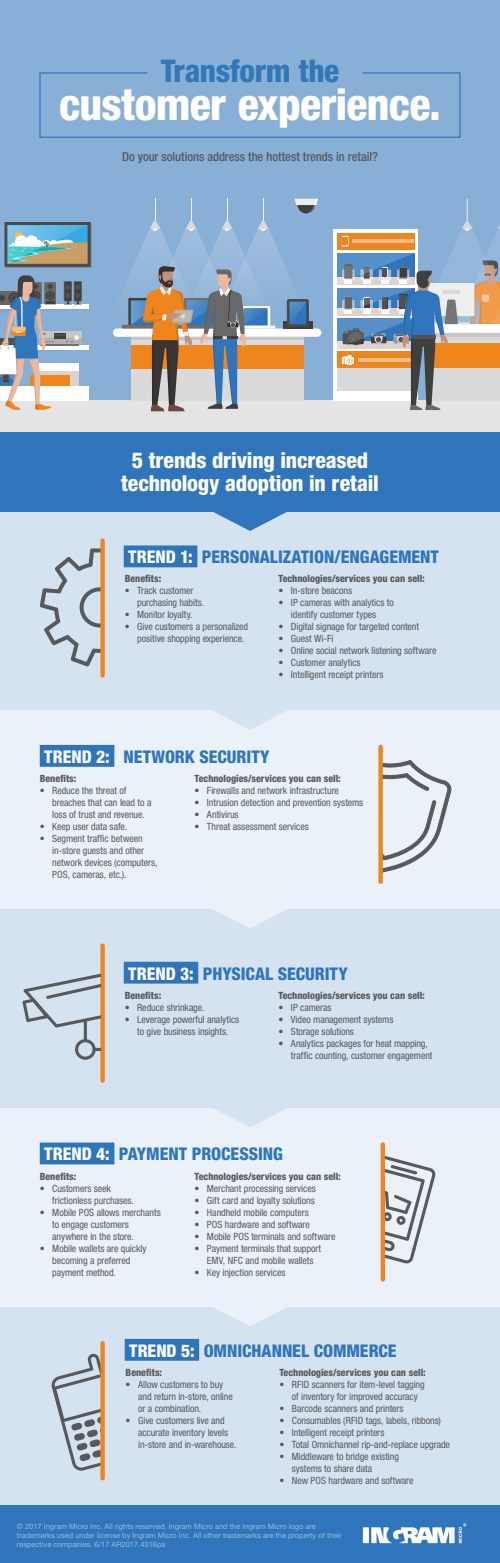
<style>
.page{position:relative;width:500px;height:1563px;background:#fff}
.page>*{position:absolute;margin:0;border:0;box-sizing:border-box;transform-origin:0 0}
.t1{font:800 condensed 43.75px "Helvetica Neue LT Std";letter-spacing:-.015em;color:#fff}
.t2{font:800 condensed 31.25px "Helvetica Neue LT Std";letter-spacing:-.01em;color:#3377b9}
.t3{font:800 condensed 21.88px "Helvetica Neue LT Std";letter-spacing:-.01em;color:#fff}
.BODY{font:800 condensed 17.5px "Helvetica Neue LT Std";letter-spacing:-.005em;color:#2f75bb}
.Dek{font:500 condensed 12.5px "Helvetica Neue LT Std";letter-spacing:-.005em;color:#58595b}
.t4{font:condensed 10px/12px "Helvetica Neue LT Std";letter-spacing:-.01em;color:#58595b}
.BODY-2{font:800 condensed 10px "Helvetica Neue LT Std";letter-spacing:-.005em;color:#58595b}
.t5{font:7.5px/9px "Helvetica Neue LT Std";color:#97badd}
.s1{color:#fff}
</style>
<div class="page">
<div style="left:0;top:511px;width:500px;height:199px;background:#d5e3f1"></div>
<div style="left:0;top:710px;width:500px;height:199px;background:#eaf1f8"></div>
<div style="left:0;top:909px;width:500px;height:199px;background:#d5e3f1"></div>
<div style="left:0;top:1108px;width:500px;height:198px;background:#eaf1f8"></div>
<div style="left:0;top:1306px;width:500px;height:199px;background:#d5e3f1"></div>
<div style="left:0;top:0;width:500px;height:415px;background:#88afd6"></div>
<div style="left:0;top:400px;width:500px;height:32px;background:#e5e4e4"></div>
<svg style="left:4px;top:222px;width:88px;height:46px;background:#82a4a4"></svg>
<div style="left:113px;top:328px;width:208px;height:9px;background:#fff;border-radius:4px"></div>
<div style="left:333px;top:229px;width:84px;height:171px;background:#fff"></div>
<svg style="left:0;top:275px;width:89px;height:135px"></svg>
<svg style="left:113px;top:199px;width:205px;height:212px"></svg>
<svg style="left:337px;top:199px;width:163px;height:211px"></svg>
<hr style="left:411px;top:335px;width:24px;height:4px;background:#565150">
<svg style="left:40px;top:548px;width:60px;height:118px"></svg>
<svg style="left:383px;top:760px;width:69px;height:113px"></svg>
<svg style="left:385px;top:1156px;width:51px;height:108px"></svg>
<svg style="left:51px;top:1353px;width:49px;height:118px"></svg>
<div style="left:100px;top:540px;width:5px;height:135px;background:#ef851d"></div>
<div style="left:378px;top:747px;width:5px;height:135px;background:#ef851d"></div>
<div style="left:100px;top:945px;width:5px;height:135px;background:#ef851d"></div>
<hr style="left:381px;top:1144px;width:4px;height:135px;background:#ef851d">
<div style="left:100px;top:1343px;width:5px;height:135px;background:#ef851d"></div>
<div style="left:124px;top:545px;width:73px;height:22px;background:#2f75bb"></div>
<div style="left:40px;top:745px;width:74px;height:22px;background:#2f75bb"></div>
<div style="left:124px;top:961px;width:74px;height:22px;background:#2f75bb"></div>
<div style="left:40px;top:1142px;width:74px;height:22px;background:#2f75bb"></div>
<div style="left:125px;top:1338px;width:74px;height:22px;background:#2f75bb"></div>
<div style="left:0;top:432px;width:500px;height:79px;background:#2f75bb"></div>
<div style="left:0;top:1505px;width:500px;height:57px;background:#2f75bb"></div>
<svg style="left:211px;top:511px;width:78px;height:20px"></svg>
<svg style="left:213px;top:710px;width:74px;height:20px"></svg>
<svg style="left:213px;top:1108px;width:74px;height:19px"></svg>
<svg style="left:213px;top:909px;width:74px;height:19px"></svg>
<svg style="left:211px;top:1306px;width:78px;height:20px"></svg>
<hr style="left:84px;top:1019px;width:3px;height:23px;background:#58595b;border-radius:2px">
<svg style="left:75px;top:1039px;width:26px;height:20px"></svg>
<svg style="left:22px;top:972px;width:79px;height:55px"></svg>
<svg style="left:363px;top:1523px;width:103px;height:20px"></svg>
<svg style="left:39px;top:72px;width:422px;height:66px"></svg>
<p class="t2" style="left:161px;top:52px;width:180px">Transform the</p>
<p class="t1" style="left:59px;top:77px;width:383px">customer experience.</p>
<p class="Dek" style="left:122px;top:150px;width:257px">Do your solutions address the hottest trends in retail?</p>
<p class="t3" style="left:132px;top:447px;width:238px">5 trends driving increased</p>
<p class="t3" style="left:121px;top:470px;width:259px">technology adoption in retail</p>
<p class="BODY" style="left:128px;top:546px;width:312px"><span class="s1">TREND 1:</span> PERSONALIZATION/ENGAGEMENT</p>
<p class="BODY-2" style="left:125px;top:572px;width:38px">Benefits:</p>
<p class="t4" style="left:137px;top:584px;width:68px;text-indent:-12px">• Track customer purchasing habits.</p>
<p class="t4" style="left:125px;top:608px;width:69px">• Monitor loyalty.</p>
<p class="t4" style="left:137px;top:620px;width:113px;text-indent:-12px">• Give customers a personalized positive shopping experience.</p>
<p class="BODY-2" style="left:278px;top:572px;width:148px">Technologies/services you can sell:</p>
<p class="t4" style="left:278px;top:584px;width:75px">• In-store beacons</p>
<p class="t4" style="left:278px;top:596px;width:117px;text-align:center">• IP cameras with analytics to identify customer types</p>
<p class="t4" style="left:278px;top:620px;width:142px">• Digital signage for targeted content</p>
<p class="t4" style="left:278px;top:632px;width:57px">• Guest Wi-Fi</p>
<p class="t4" style="left:278px;top:644px;width:160px">• Online social network listening software</p>
<p class="t4" style="left:278px;top:656px;width:84px">• Customer analytics</p>
<p class="t4" style="left:278px;top:668px;width:107px">• Intelligent receipt printers</p>
<p class="BODY" style="left:44px;top:745px;width:227px"><span class="s1">TREND 2:</span> NETWORK SECURITY</p>
<p class="BODY-2" style="left:40px;top:772px;width:38px">Benefits:</p>
<p class="t4" style="left:52px;top:785px;width:101px;text-indent:-13px">• Reduce the threat of breaches that can lead to a loss of trust and revenue.</p>
<p class="t4" style="left:40px;top:821px;width:89px">• Keep user data safe.</p>
<p class="t4" style="left:52px;top:833px;width:107px;text-indent:-13px">• Segment traffic between in-store guests and other network devices (computers,<br>POS, cameras, etc.).</p>
<p class="BODY-2" style="left:194px;top:772px;width:148px">Technologies/services you can sell:</p>
<p class="t4" style="left:194px;top:785px;width:146px">• Firewalls and network infrastructure</p>
<p class="t4" style="left:194px;top:797px;width:170px">• Intrusion detection and prevention systems</p>
<p class="t4" style="left:194px;top:809px;width:46px">• Antivirus</p>
<p class="t4" style="left:194px;top:821px;width:116px">• Threat assessment services</p>
<p class="BODY" style="left:128px;top:962px;width:221px"><span class="s1">TREND 3:</span> PHYSICAL SECURITY</p>
<p class="BODY-2" style="left:125px;top:989px;width:38px">Benefits:</p>
<p class="t4" style="left:125px;top:1001px;width:81px">• Reduce shrinkage.</p>
<p class="t4" style="left:125px;top:1013px;width:116px;text-align:center">• Leverage powerful analytics to give business insights.</p>
<p class="BODY-2" style="left:278px;top:989px;width:148px">Technologies/services you can sell:</p>
<p class="t4" style="left:278px;top:1001px;width:55px">• IP cameras</p>
<p class="t4" style="left:278px;top:1013px;width:117px">• Video management systems</p>
<p class="t4" style="left:278px;top:1025px;width:77px">• Storage solutions</p>
<p class="t4" style="left:291px;top:1037px;width:143px;text-indent:-12px">• Analytics packages for heat mapping, traffic counting, customer engagement</p>
<p class="BODY" style="left:44px;top:1143px;width:240px"><span class="s1">TREND 4:</span> PAYMENT PROCESSING</p>
<p class="BODY-2" style="left:40px;top:1170px;width:38px">Benefits:</p>
<p class="t4" style="left:52px;top:1182px;width:83px;text-indent:-13px">• Customers seek frictionless purchases.</p>
<p class="t4" style="left:52px;top:1206px;width:110px;text-indent:-13px">• Mobile POS allows merchants to engage customers anywhere in the store.</p>
<p class="t4" style="left:52px;top:1242px;width:96px;text-indent:-13px">• Mobile wallets are quickly becoming a preferred payment method.</p>
<p class="BODY-2" style="left:194px;top:1170px;width:148px">Technologies/services you can sell:</p>
<p class="t4" style="left:194px;top:1182px;width:123px">• Merchant processing services</p>
<p class="t4" style="left:194px;top:1194px;width:122px">• Gift card and loyalty solutions</p>
<p class="t4" style="left:194px;top:1206px;width:116px">• Handheld mobile computers</p>
<p class="t4" style="left:194px;top:1218px;width:117px">• POS hardware and software</p>
<p class="t4" style="left:194px;top:1230px;width:143px">• Mobile POS terminals and software</p>
<p class="t4" style="left:194px;top:1242px;width:128px;text-align:center">• Payment terminals that support<br>EMV, NFC and mobile wallets</p>
<p class="t4" style="left:194px;top:1266px;width:93px">• Key injection services</p>
<p class="BODY" style="left:129px;top:1339px;width:269px"><span class="s1">TREND 5:</span> OMNICHANNEL COMMERCE</p>
<p class="BODY-2" style="left:126px;top:1366px;width:38px">Benefits:</p>
<p class="t4" style="left:138px;top:1378px;width:96px;text-indent:-12px">• Allow customers to buy and return in-store, online or a combination.</p>
<p class="t4" style="left:138px;top:1414px;width:100px;text-indent:-12px">• Give customers live and accurate inventory levels in-store and in-warehouse.</p>
<p class="BODY-2" style="left:279px;top:1366px;width:148px">Technologies/services you can sell:</p>
<p class="t4" style="left:279px;top:1378px;width:147px;text-align:center">• RFID scanners for item-level tagging of inventory for improved accuracy</p>
<p class="t4" style="left:279px;top:1402px;width:126px">• Barcode scanners and printers</p>
<p class="t4" style="left:279px;top:1414px;width:163px">• Consumables (RFID tags, labels, ribbons)</p>
<p class="t4" style="left:279px;top:1426px;width:107px">• Intelligent receipt printers</p>
<p class="t4" style="left:279px;top:1438px;width:172px">• Total Omnichannel rip-and-replace upgrade</p>
<p class="t4" style="left:292px;top:1450px;width:109px;text-indent:-12px">• Middleware to bridge existing systems to share data</p>
<p class="t4" style="left:279px;top:1474px;width:136px">• New POS hardware and software</p>
<p class="t5" style="left:17px;top:1521px;width:326px">© 2017 Ingram Micro Inc. All rights reserved. Ingram Micro and the Ingram Micro logo are trademarks used under license by Ingram Micro Inc. All other trademarks are the property of their respective companies. 6/17 AR2017.4316pa</p>
</div>
